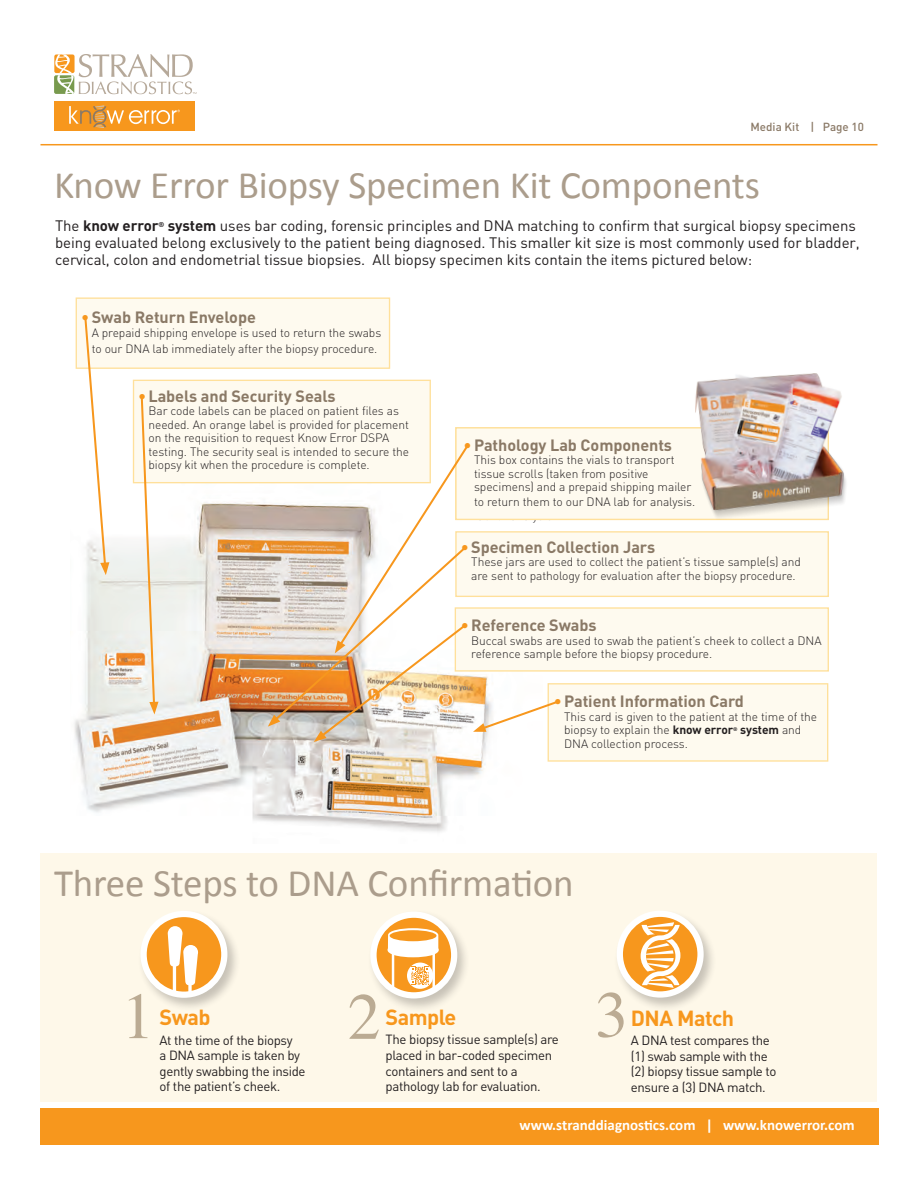
<style>
.page{position:relative;width:918px;height:1188px;background:#fff}
.page>*{position:absolute;margin:0;border:0;box-sizing:border-box;transform-origin:0 0}
.t1{font:66px "Times";color:#bcb0a1}
.t2{font:39px "Calibri";letter-spacing:-.005em;color:#ab9d8c}
.t3{font:700 21.6px "DIN";letter-spacing:-.025em;color:#f7971d}
.t4{font:700 16.2px "DIN";letter-spacing:-.005em;color:#8a7966}
.t5{font:15px/17.2px "DIN";letter-spacing:-.005em;color:#231f20}
.t6{font:700 15px "Calibri";color:#fff}
.t7{font:13.2px/15.6px "DIN";letter-spacing:-.025em;color:#231f20}
.t8{font:300 12px/13.5px "DIN";letter-spacing:-.005em;color:#231f20}
.t9{font:700 12px "DIN";letter-spacing:-.005em;color:#231f20}
.t10{font:500 11.7px "DIN";color:#8a7966}
.t11{font:700 5.25px "DIN";color:#231f20}
.s1{font-weight:700}
.s2{font-weight:300;color:#f7971d}
.s3{font-weight:300}
</style>
<div class="page">
<div style="left:41px;top:1108px;width:838px;height:37px;background:#f7971d"></div>
<svg style="left:54px;top:54px;width:143px;height:40px"></svg>
<div style="left:54px;top:101px;width:140px;height:30px;background:#f7971d"></div>
<svg style="left:69px;top:105px;width:111px;height:23px"></svg>
<hr style="left:40px;top:144px;width:838px;height:1px;background:#f7971d">
<img style="left:74px;top:447px;width:413px;height:385px">
<div style="left:455px;top:607px;width:374px;height:65px;background:#fefaef;border:1px solid #ffe09b"></div>
<div style="left:455px;top:531px;width:374px;height:66px;background:#fefaef;border:1px solid #ffe09b"></div>
<div style="left:76px;top:297px;width:314px;height:72px;background:#fefaef;border:1px solid #ffe09b"></div>
<div style="left:133px;top:380px;width:298px;height:103px;background:#fefaef;border:1px solid #ffe09b"></div>
<svg style="left:83px;top:317px;width:26px;height:258px"></svg>
<svg style="left:140px;top:395px;width:19px;height:319px"></svg>
<div style="left:548px;top:683px;width:280px;height:79px;background:#fefaef;border:1px solid #ffe09b"></div>
<div style="left:41px;top:853px;width:836px;height:249px;background:#fef8e9"></div>
<div style="left:455px;top:427px;width:374px;height:93px;background:#fefaef;border:1px solid #ffe09b"></div>
<svg style="left:268px;top:443px;width:293px;height:299px"></svg>
<img style="left:686px;top:373px;width:160px;height:163px">
<div style="left:614px;top:909px;width:103px;height:103px;background:#231f20;opacity:.25"></div>
<svg style="left:620px;top:914px;width:81px;height:81px"></svg>
<div style="left:617px;top:911px;width:87px;height:87px;border:6px solid #fff;border-radius:50%"></div>
<div style="left:138px;top:909px;width:103px;height:103px;background:#231f20;opacity:.25"></div>
<svg style="left:144px;top:914px;width:80px;height:81px"></svg>
<div style="left:141px;top:911px;width:86px;height:87px;border:6px solid #fff;border-radius:50%"></div>
<div style="left:367px;top:909px;width:104px;height:104px;background:#231f20;opacity:.25"></div>
<svg style="left:373px;top:915px;width:81px;height:80px"></svg>
<div style="left:370px;top:912px;width:87px;height:87px;border:6px solid #fff;border-radius:50%"></div>
<p class="t10" style="left:750px;top:119px;width:115px">Media Kit | Page 10</p>
<h2 class="t2" style="left:54px;top:161px;width:708px">Know Error Biopsy Specimen Kit Components</h2>
<p class="t5" style="left:55px;top:216px;width:806px">The <span class="s1">know error</span><sup>®</sup> <span class="s1">system</span> uses bar coding, forensic principles and DNA matching to confirm that surgical biopsy specimens being evaluated belong exclusively to the patient being diagnosed. This smaller kit size is most commonly used for bladder, cervical, colon and endometrial tissue biopsies. All biopsy specimen kits contain the items pictured below:</p>
<h3 class="t4" style="left:81px;top:307px;width:176px"><span class="s2">•</span>Swab Return Envelope</h3>
<p class="t8" style="left:92px;top:325px;width:291px;line-height:15.6px">A prepaid shipping envelope is used to return the swabs to our DNA lab immediately after the biopsy procedure.</p>
<h3 class="t4" style="left:138px;top:385px;width:199px"><span class="s2">•</span>Labels and Security Seals</h3>
<p class="t8" style="left:148px;top:404px;width:262px">Bar code labels can be placed on patient files as needed. An orange label is provided for placement on the requisition to request Know Error DSPA testing. The security seal is intended to secure the biopsy kit when the procedure is complete.</p>
<h3 class="t4" style="left:463px;top:434px;width:210px"><span class="s2">•</span>Pathology Lab Components</h3>
<p class="t8" style="left:474px;top:453px;width:219px">This box contains the vials to transport tissue scrolls (taken from positive specimens) and a prepaid shipping mailer</p>
<p class="t8" style="left:474px;top:495px;width:223px">to return them to our DNA lab for analysis.</p>
<p class="t8" style="left:499px;top:453px;width:154px">envel pe con ains the vials to</p>
<p class="t8" style="left:478px;top:466px;width:181px">ransport tis ue scrolls (taken from</p>
<p class="t8" style="left:474px;top:480px;width:177px">posit ve specimens) and a prepaid</p>
<p class="t8" style="left:474px;top:493px;width:222px">shipping mailer to return them to our DNA</p>
<h3 class="t4" style="left:460px;top:536px;width:196px"><span class="s2">•</span>Specimen Collection Jars</h3>
<p class="t8" style="left:471px;top:555px;width:331px">These jars are used to collect the patient’s tissue sample(s) and are sent to pathology for evaluation after the biopsy procedure.</p>
<h3 class="t4" style="left:461px;top:615px;width:138px"><span class="s2">•</span>Reference Swabs</h3>
<p class="t8" style="left:471px;top:634px;width:352px">Buccal swabs are used to swab the patient’s cheek to collect a DNA reference sample before the biopsy procedure.</p>
<h3 class="t4" style="left:553px;top:691px;width:192px"><span class="s2">•</span>Patient Information Card</h3>
<p class="t8" style="left:564px;top:709px;width:254px">This card is given to the patient at the time of the biopsy to explain the <span class="s1">know error</span></p>
<p class="t11" style="left:733px;top:726px;width:6px">®</p>
<p class="t9" style="left:740px;top:722px;width:63px">system <span class="s3">and</span></p>
<p class="t8" style="left:564px;top:736px;width:125px">DNA collection process.</p>
<h2 class="t2" style="left:54px;top:859px;width:521px">Three Steps to DNA Confirmation</h2>
<h1 class="t1" style="left:122px;top:954px;width:34px">1</h1>
<h1 class="t1" style="left:348px;top:955px;width:34px">2</h1>
<h1 class="t1" style="left:595px;top:953px;width:34px">3</h1>
<h3 class="t3" style="left:386px;top:1003px;width:72px">Sample</h3>
<p class="t7" style="left:386px;top:1032px;width:175px">The biopsy tissue sample(s) are placed in bar-coded specimen containers and sent to a pathology lab for evaluation.</p>
<h3 class="t3" style="left:160px;top:1004px;width:53px">Swab</h3>
<p class="t7" style="left:160px;top:1032px;width:148px">At the time of the biopsy<br>a DNA sample is taken by gently swabbing the inside of the patient’s cheek.</p>
<h3 class="t3" style="left:631px;top:1004px;width:105px">DNA Match</h3>
<p class="t7" style="left:631px;top:1032px;width:147px">A DNA test compares the (1) swab sample with the (2) biopsy tissue sample to ensure a (3) DNA match.</p>
<p class="t6" style="left:519px;top:1116px;width:337px">www.stranddiagnostics.com | www.knowerror.com</p>
</div>
